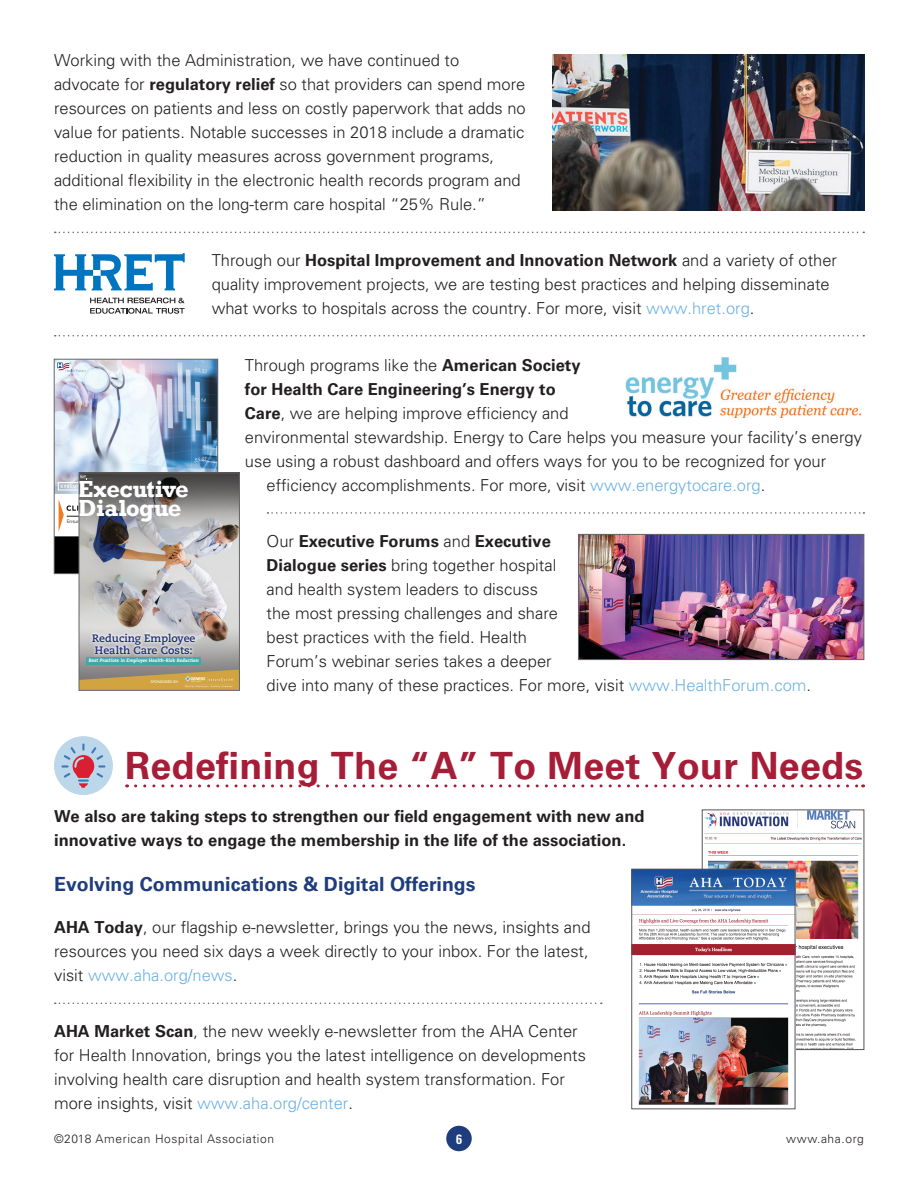
<style>
.page{position:relative;width:918px;height:1188px;background:#fff}
.page>*{position:absolute;margin:0;border:0;box-sizing:border-box;transform-origin:0 0}
.t1{font:700 37.5px "Univers LT Std";letter-spacing:.01em;color:#a61d37}
.t2{font:700 23.85px/19.4px "Rockwell";letter-spacing:-.03em;color:#fff}
.t3{font:700 19.5px "Univers LT Std";color:#1f3d7c}
.t4{font:300 16.5px/24px "Univers LT Std";color:#231f20}
.t5{font:700 16.5px/24px "Univers LT Std";color:#231f20}
.t6{font:700 condensed 13.5px "Univers LT";color:#fff}
.Main_Body{font:300 12px "Univers LT Std";letter-spacing:.05em;color:#231f20}
.t7{font:700 10.8px/11.6px "Caecilia LT Std";color:#192b6d}
.t8{font:italic 800 4.8px "Caecilia LT Std";color:#fff}
.t9{font:500 3.6px "Avenir";color:#fff}
.s1{font-weight:700}
.s2{color:#6db2e2}
</style>
<div class="page">
<svg style="left:90px;top:298px;width:95px;height:16px"></svg>
<svg style="left:54px;top:253px;width:131px;height:38px"></svg>
<img style="left:625px;top:357px;width:237px;height:61px">
<img style="left:553px;top:54px;width:311px;height:156px">
<svg style="left:55px;top:232px;width:809px;height:1px"></svg>
<svg style="left:55px;top:335px;width:809px;height:1px"></svg>
<img style="left:580px;top:536px;width:282px;height:122px">
<div style="left:578px;top:534px;width:286px;height:126px;border:1px solid #65666a"></div>
<div style="left:54px;top:494px;width:164px;height:80px;background:#000"></div>
<img style="left:56px;top:361px;width:160px;height:114px">
<svg style="left:57px;top:362px;width:28px;height:10px"></svg>
<div style="left:54px;top:359px;width:164px;height:215px;border:1px solid #65666a"></div>
<img style="left:81px;top:475px;width:157px;height:195px">
<svg style="left:81px;top:670px;width:157px;height:19px;background:#b89955"></svg>
<img style="left:184px;top:674px;width:50px;height:14px">
<svg style="left:54px;top:475px;width:125px;height:61px;background:#868587"></svg>
<div style="left:86px;top:657px;width:115px;height:8px;background:#42a7a8"></div>
<svg style="left:89px;top:630px;width:110px;height:27px;background:#d3d2d2"></svg>
<div style="left:79px;top:473px;width:161px;height:218px;border:1px solid #65666a"></div>
<svg style="left:136px;top:784px;width:728px;height:3px"></svg>
<div style="left:54px;top:736px;width:59px;height:59px;background:#bcd7ea;border-radius:50%"></div>
<svg style="left:61px;top:743px;width:44px;height:45px"></svg>
<img style="left:704px;top:812px;width:158px;height:236px">
<img style="left:634px;top:871px;width:159px;height:234px">
<div style="left:632px;top:869px;width:163px;height:240px;border:1px solid #56565a"></div>
<svg style="left:268px;top:512px;width:596px;height:2px"></svg>
<svg style="left:55px;top:1003px;width:547px;height:1px"></svg>
<div style="left:446px;top:1126px;width:26px;height:25px;background:#1f3d7c;border-radius:50%"></div>
<p class="t4" style="left:54px;top:48px;width:473px">Working with the Administration, we have continued to advocate for <span class="s1">regulatory relief</span> so that providers can spend more resources on patients and less on costly paperwork that adds no value for patients. Notable successes in 2018 include a dramatic reduction in quality measures across government programs, additional flexibility in the electronic health records program and the elimination on the long-term care hospital “25% Rule.”</p>
<p class="t4" style="left:212px;top:249px;width:627px">Through our <span class="s1">Hospital Improvement and Innovation Network</span> and a variety of other quality improvement projects, we are testing best practices and helping disseminate what works to hospitals across the country. For more, visit <span class="s2">www.hret.org</span>.</p>
<p class="t2" style="left:78px;top:479px;width:113px">Executive<br>Dialogue</p>
<p class="t7" style="left:92px;top:633px;width:105px">Reducing Employee<br>Health Care Costs:</p>
<p class="t8" style="left:89px;top:658px;width:111px">Best Practices in Employee Health-Risk Reduction</p>
<p class="t9" style="left:151px;top:679px;width:30px">SPONSORED BY:</p>
<p class="t4" style="left:245px;top:353px;width:337px">Through programs like the <span class="s1">American Society</span></p>
<p class="t5" style="left:245px;top:377px;width:312px">for Health Care Engineering’s Energy to</p>
<p class="t4" style="left:245px;top:401px;width:325px"><span class="s1">Care</span>, we are helping improve efficiency and</p>
<p class="t4" style="left:245px;top:425px;width:619px">environmental stewardship. Energy to Care helps you measure your facility’s energy</p>
<p class="t4" style="left:245px;top:449px;width:583px">use using a robust dashboard and offers ways for you to be recognized for your</p>
<p class="t4" style="left:267px;top:473px;width:500px">efficiency accomplishments. For more, visit <span class="s2">www.energytocare.org</span>.</p>
<p class="t4" style="left:267px;top:529px;width:546px">Our <span class="s1">Executive Forums</span> and <span class="s1">Executive<br>Dialogue series</span> bring together hospital<br>and health system leaders to discuss<br>the most pressing challenges and share<br>best practices with the field. Health<br>Forum’s webinar series takes a deeper<br>dive into many of these practices. For more, visit <span class="s2">www.HealthForum.com</span>.</p>
<p class="t1" style="left:125px;top:744px;width:740px">Redefining The “A” To Meet Your Needs</p>
<p class="t5" style="left:54px;top:804px;width:592px">We also are taking steps to strengthen our field engagement with new and innovative ways to engage the membership in the life of the association.</p>
<p class="t3" style="left:54px;top:872px;width:423px">Evolving Communications &amp; Digital Offerings</p>
<p class="t4" style="left:54px;top:915px;width:538px;text-align:justify"><span class="s1">AHA Today</span>, our flagship e-newsletter, brings you the news, insights and resources you need six days a week directly to your inbox. For the latest, visit <span class="s2">www.aha.org/news</span>.</p>
<p class="t4" style="left:54px;top:1019px;width:533px"><span class="s1">AHA Market Scan</span>, the new weekly e-newsletter from the AHA Center for Health Innovation, brings you the latest intelligence on developments involving health care disruption and health system transformation. For more insights, visit <span class="s2">www.aha.org/center</span>.</p>
<p class="Main_Body" style="left:54px;top:1131px;width:222px">©2018 American Hospital Association</p>
<p class="Main_Body" style="left:786px;top:1131px;width:79px">www.aha.org</p>
<p class="t6" style="left:456px;top:1131px;width:7px">6</p>
</div>
